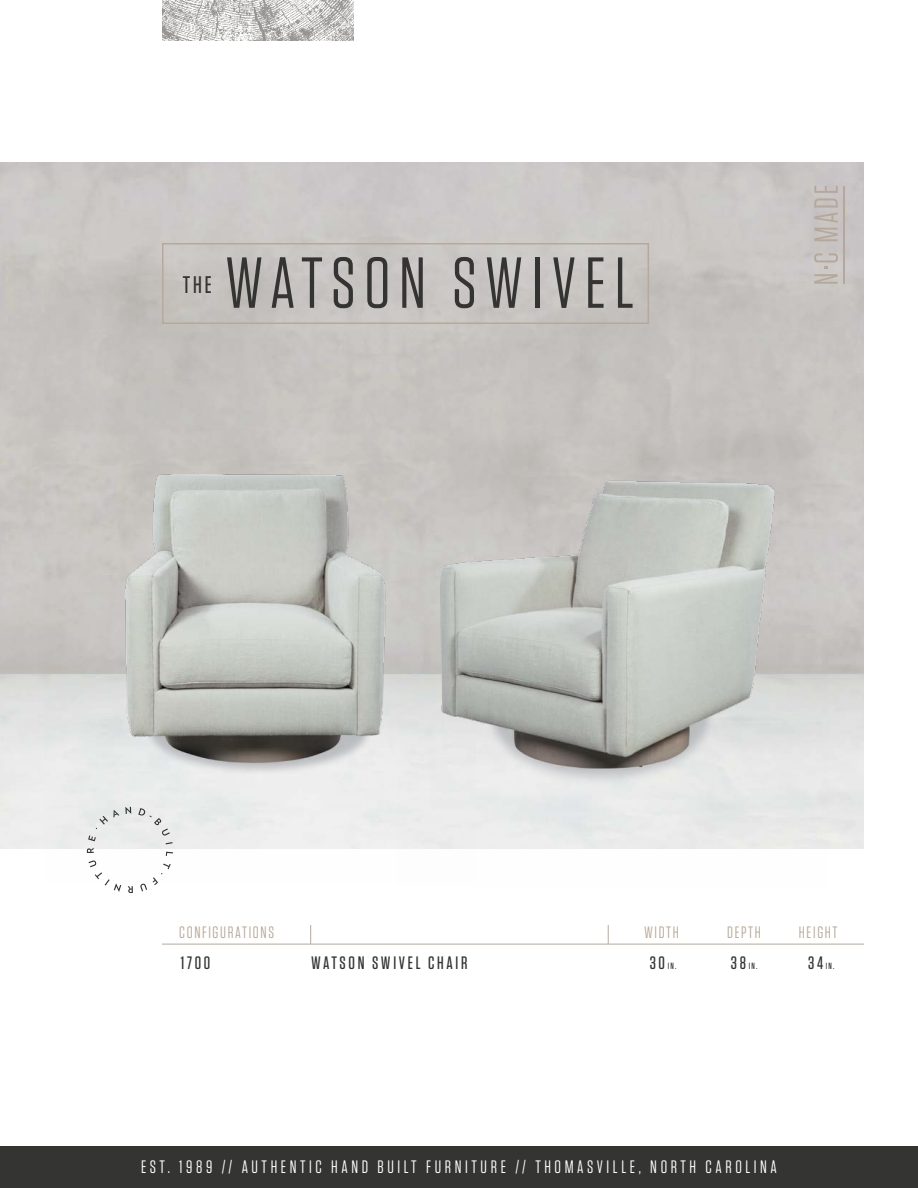
<style>
.page{position:relative;width:918px;height:1188px;background:#fff}
.page>*{position:absolute;margin:0;border:0;box-sizing:border-box;transform-origin:0 0}
.t1{font:72px "Tungsten";letter-spacing:.12em;color:#343433}
.t2{font:500 24px "Tungsten";color:#343433}
.t3{font:18px "Tungsten";letter-spacing:.2em;color:#fff}
.t4{font:500 18px "Tungsten";letter-spacing:.15em;color:#343433}
.t5{font:16.5px "Tungsten";letter-spacing:.1em;color:#b7a99a}
.t6{font:500 9px "Tungsten";color:#343433}
.s1{font-size:18px}
</style>
<div class="page">
<div style="left:162px;top:243px;width:487px;height:81px;border:2px solid #b7a99a"></div>
<svg style="left:814px;top:253px;width:24px;height:31px"></svg>
<svg style="left:814px;top:186px;width:24px;height:55px"></svg>
<hr style="left:843px;top:186px;width:2px;height:98px;background:#b5a89a">
<img style="left:162px;top:0;width:192px;height:40px">
<div style="left:0;top:1147px;width:918px;height:41px;background:#343433"></div>
<svg style="left:140px;top:884px;width:7px;height:7px"></svg>
<svg style="left:128px;top:886px;width:5px;height:7px"></svg>
<svg style="left:104px;top:881px;width:17px;height:11px"></svg>
<svg style="left:153px;top:881px;width:5px;height:4px"></svg>
<hr style="left:162px;top:944px;width:702px;height:1px;background:#b7a99a">
<svg style="left:310px;top:925px;width:1px;height:19px"></svg>
<svg style="left:608px;top:925px;width:1px;height:19px"></svg>
<img style="left:44px;top:333px;width:431px;height:548px">
<img style="left:397px;top:339px;width:431px;height:542px">
<h2 class="t2" style="left:183px;top:272px;width:30px">THE</h2>
<h1 class="t1" style="left:225px;top:246px;width:411px">WATSON SWIVEL</h1>
<p class="t5" style="left:179px;top:923px;width:96px">CONFIGURATIONS</p>
<p class="t5" style="left:644px;top:923px;width:36px">WIDTH</p>
<p class="t5" style="left:727px;top:923px;width:35px">DEPTH</p>
<p class="t5" style="left:799px;top:923px;width:40px">HEIGHT</p>
<p class="t4" style="left:181px;top:953px;width:31px">1700</p>
<p class="t4" style="left:311px;top:953px;width:158px">WATSON SWIVEL CHAIR</p>
<p class="t6" style="left:650px;top:961px;width:28px"><span class="s1">30</span>IN.</p>
<p class="t6" style="left:731px;top:961px;width:28px"><span class="s1">38</span>IN.</p>
<p class="t6" style="left:808px;top:961px;width:28px"><span class="s1">34</span>IN.</p>
<p class="t3" style="left:141px;top:1157px;width:637px">EST. 1989 // AUTHENTIC HAND BUILT FURNITURE // THOMASVILLE, NORTH CAROLINA</p>
</div>
